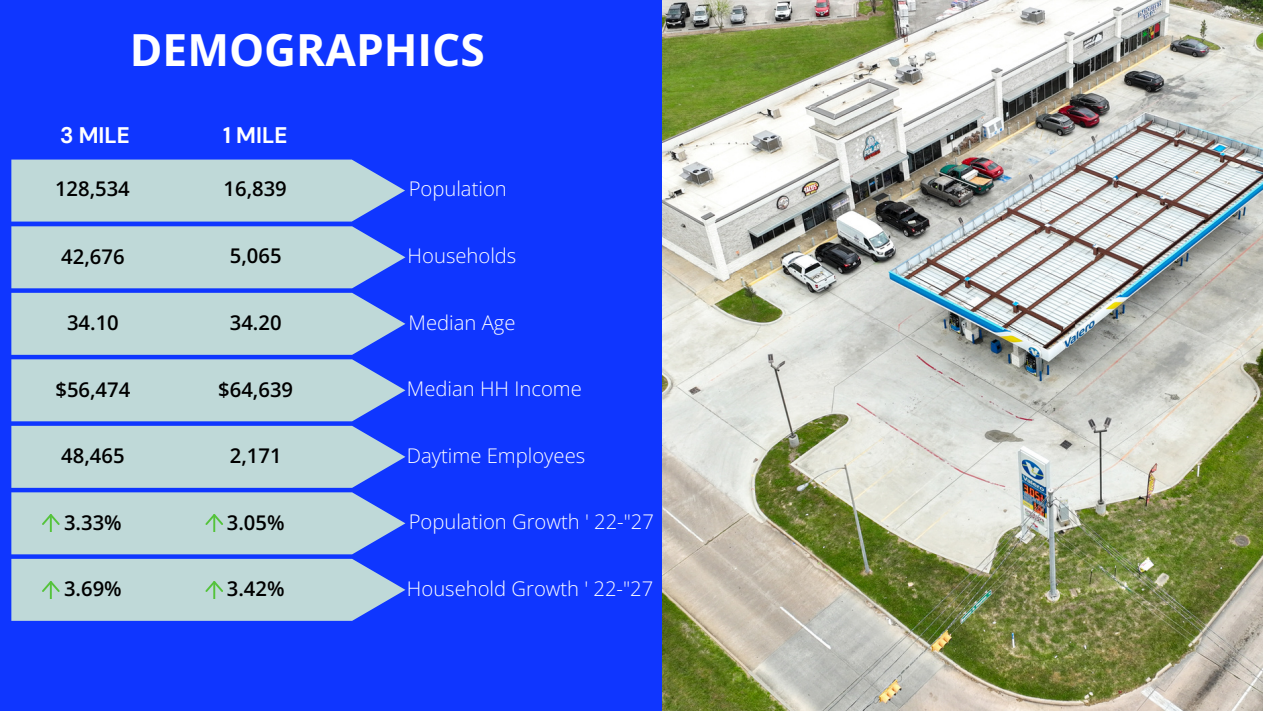
<style>
.page{position:relative;width:1263px;height:711px;background:#0f36ff}
.page>*{position:absolute;margin:0;border:0;box-sizing:border-box;transform-origin:0 0}
.t1{font:700 44.25px "Open Sans";color:#fff}
.t2{font:700 22.5px "DM Sans";color:#fff}
.t3{font:300 20.25px "Open Sans";color:#fff}
.t4{font:600 20.25px "Open Sans";color:#000}
</style>
<div class="page">
<img style="left:663px;top:0;width:599px;height:711px">
<svg style="left:11px;top:160px;width:394px;height:461px;background:#a9c4dc"></svg>
<p class="t1" style="left:130px;top:19px;width:356px">DEMOGRAPHICS</p>
<p class="t2" style="left:60px;top:121px;width:71px">3 MILE</p>
<p class="t2" style="left:223px;top:121px;width:66px">1 MILE</p>
<p class="t4" style="left:55px;top:175px;width:76px">128,534</p>
<p class="t4" style="left:224px;top:175px;width:65px">16,839</p>
<p class="t3" style="left:409px;top:175px;width:100px">Population</p>
<p class="t4" style="left:61px;top:242px;width:65px">42,676</p>
<p class="t4" style="left:230px;top:242px;width:53px">5,065</p>
<p class="t3" style="left:408px;top:241px;width:110px">Households</p>
<p class="t4" style="left:67px;top:309px;width:53px">34.10</p>
<p class="t4" style="left:230px;top:309px;width:53px">34.20</p>
<p class="t3" style="left:409px;top:308px;width:108px">Median Age</p>
<p class="t4" style="left:55px;top:375px;width:76px">$56,474</p>
<p class="t4" style="left:218px;top:375px;width:76px">$64,639</p>
<p class="t3" style="left:407px;top:374px;width:176px">Median HH Income</p>
<p class="t4" style="left:61px;top:442px;width:65px">48,465</p>
<p class="t4" style="left:230px;top:442px;width:53px">2,171</p>
<p class="t3" style="left:407px;top:441px;width:180px">Daytime Employees</p>
<p class="t4" style="left:64px;top:508px;width:59px">3.33%</p>
<p class="t4" style="left:227px;top:508px;width:59px">3.05%</p>
<p class="t3" style="left:409px;top:507px;width:247px">Population Growth ' 22-"27</p>
<p class="t4" style="left:64px;top:575px;width:59px">3.69%</p>
<p class="t4" style="left:227px;top:575px;width:59px">3.42%</p>
<p class="t3" style="left:407px;top:574px;width:248px">Household Growth ' 22-"27</p>
</div>
